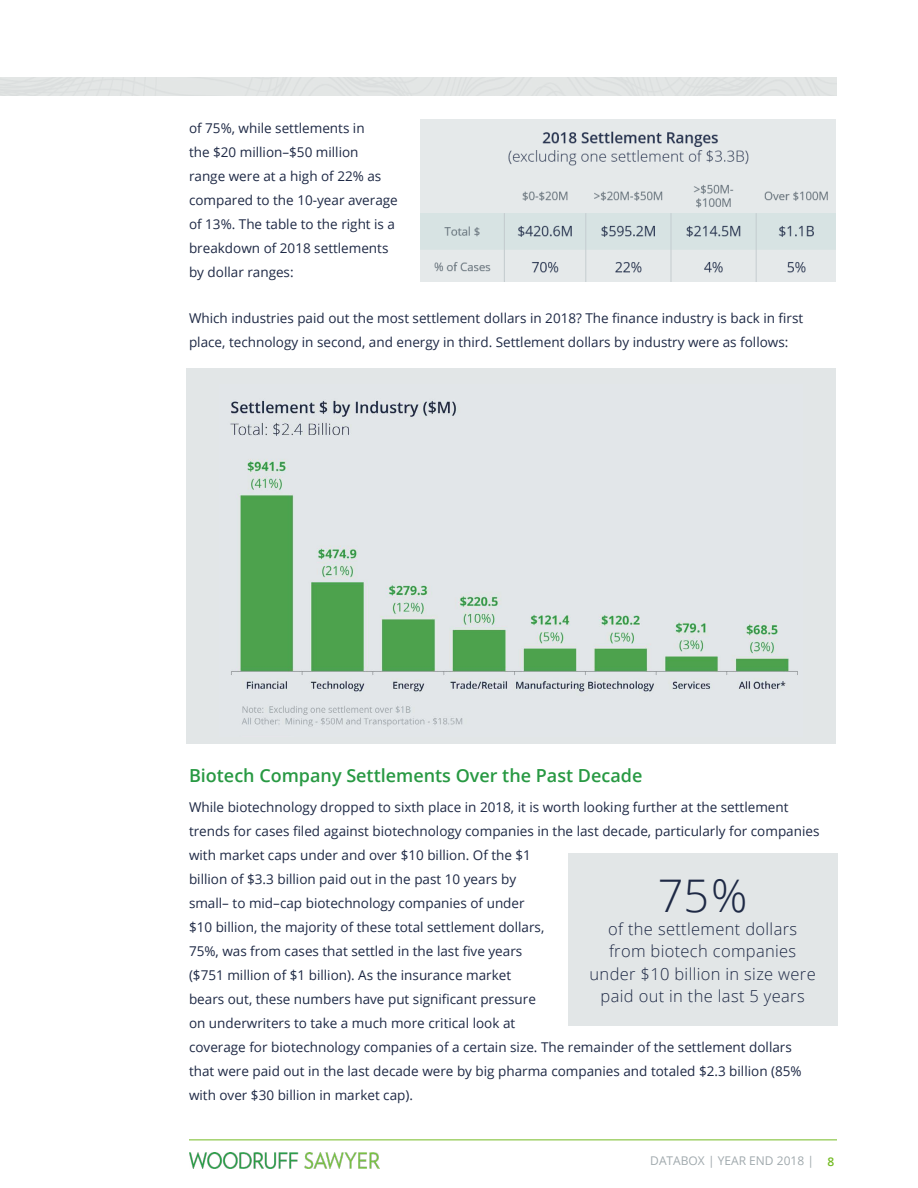
<style>
.page{position:relative;width:918px;height:1188px;background:#fff}
.page>*{position:absolute;margin:0;border:0;box-sizing:border-box;transform-origin:0 0}
.t1{font:300 45px "Open Sans";color:#1e2945}
.t2{font:600 18px "Open Sans";color:#289943}
.t3{font:300 16.5px/22.5px "Open Sans";letter-spacing:.02em;color:#1e2945;text-align:center}
.t4{font:13.5px/24px "Open Sans";color:#1e2945}
.t5{font:12px "Open Sans";color:#a0a9ad}
.s1{font-weight:600;color:#74bb23}
</style>
<div class="page">
<img style="left:189px;top:1153px;width:191px;height:15px">
<hr style="left:189px;top:1139px;width:648px;height:1px;background:#74bb23">
<div style="left:568px;top:854px;width:270px;height:172px;background:#e2e6e7"></div>
<div style="left:187px;top:368px;width:649px;height:376px;background:#e2e6e7"></div>
<img style="left:230px;top:400px;width:568px;height:327px">
<img style="left:420px;top:120px;width:416px;height:162px">
<p class="t4" style="left:189px;top:116px;width:210px">of 75%, while settlements in<br>the $20 million–$50 million range were at a high of 22% as compared to the 10-year average of 13%. The table to the right is a breakdown of 2018 settlements by dollar ranges:</p>
<p class="t4" style="left:189px;top:306px;width:616px">Which industries paid out the most settlement dollars in 2018? The finance industry is back in first place, technology in second, and energy in third. Settlement dollars by industry were as follows:</p>
<h2 class="t2" style="left:189px;top:763px;width:455px">Biotech Company Settlements Over the Past Decade</h2>
<p class="t4" style="left:189px;top:794px;width:632px">While biotechnology dropped to sixth place in 2018, it is worth looking further at the settlement trends for cases filed against biotechnology companies in the last decade, particularly for companies with market caps under and over $10 billion. Of the $1<br>billion of $3.3 billion paid out in the past 10 years by<br>small– to mid–cap biotechnology companies of under<br>$10 billion, the majority of these total settlement dollars,<br>75%, was from cases that settled in the last five years<br>($751 million of $1 billion). As the insurance market<br>bears out, these numbers have put significant pressure<br>on underwriters to take a much more critical look at<br>coverage for biotechnology companies of a certain size. The remainder of the settlement dollars that were paid out in the last decade were by big pharma companies and totaled $2.3 billion (85% with over $30 billion in market cap).</p>
<h1 class="t1" style="left:658px;top:865px;width:91px">75%</h1>
<p class="t3" style="left:590px;top:917px;width:228px">of the settlement dollars from biotech companies under $10 billion in size were paid out in the last 5 years</p>
<p class="t5" style="left:650px;top:1152px;width:185px">DATABOX | YEAR END 2018 | <span class="s1">8</span></p>
</div>
